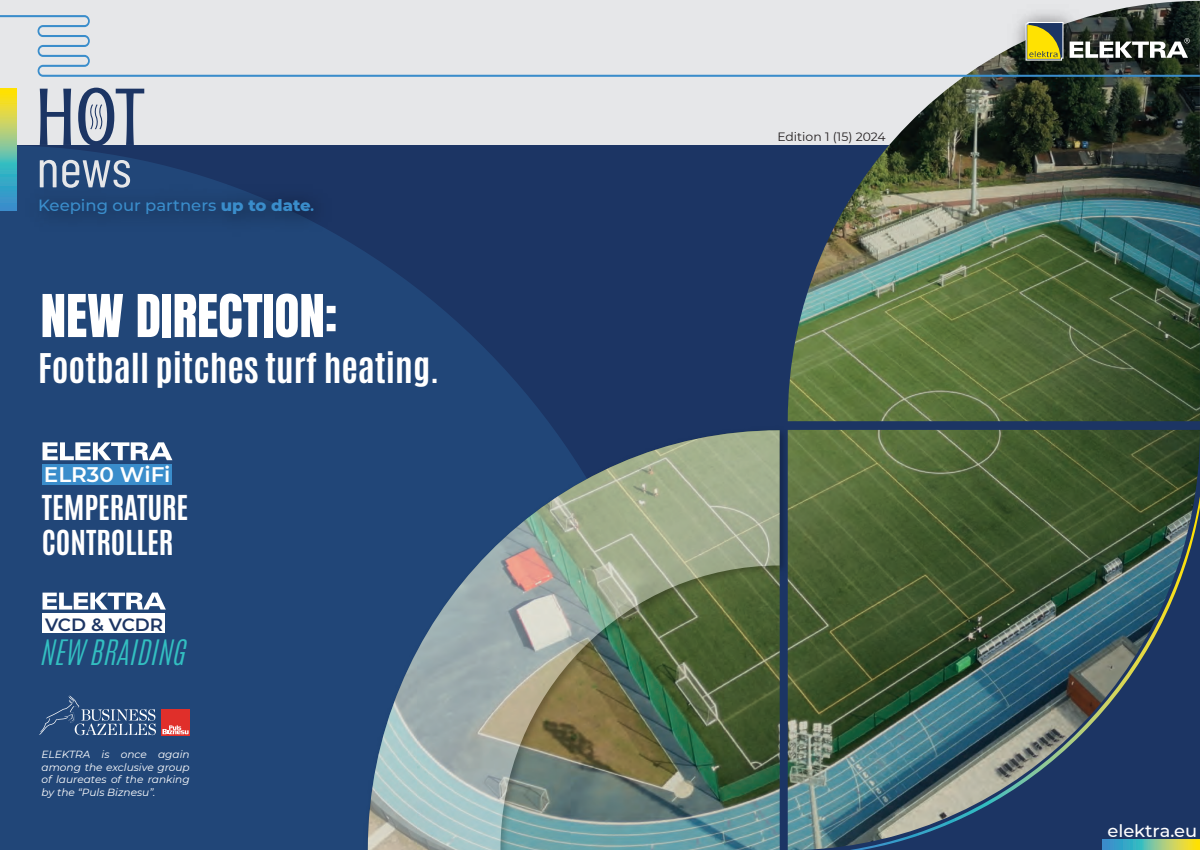
<style>
.page{position:relative;width:1200px;height:850px;background:#1c3564}
.page>*{position:absolute;margin:0;border:0;box-sizing:border-box;transform-origin:0 0}
.t1{font:50.1px "Anton";color:#fff}
.t2{font:34.8px "Antonio";color:#fff}
.t3{font:italic 300 29.8px "Antonio Antonio";color:#33bfc1}
.t4{font:29.2px/35.1px "Antonio";color:#fff}
.t5{font:600 21.1px "Montserrat";color:#fff}
.t6{font:600 17.7px "Montserrat";color:#1c3564}
.t7{font:500 17.4px "Montserrat";color:#fff}
.t8{font:500 16.1px "Montserrat";color:#3a8dcb}
.t9{font:12.1px "Montserrat";color:#231f20}
.t10{font:italic 10.4px/12.4px "Montserrat";color:#fff;text-align:justify}
.s1{font-weight:800}
.s2{font-weight:600;font-style:italic}
</style>
<div class="page">
<svg style="left:0;top:146px;width:550px;height:704px;fill:#214678"></svg>
<div style="left:0;top:0;width:1200px;height:145px;background:#e6e7e9"></div>
<img style="left:788px;top:77px;width:412px;height:344px">
<img style="left:792px;top:430px;width:408px;height:420px">
<img style="left:850px;top:496px;width:350px;height:354px">
<img style="left:362px;top:424px;width:430px;height:426px">
<img style="left:368px;top:430px;width:412px;height:420px">
<svg style="left:1103px;top:840px;width:97px;height:10px"></svg>
<svg style="left:0;top:88px;width:17px;height:123px;background:#89c188"></svg>
<svg style="left:40px;top:160px;width:90px;height:14px"></svg>
<svg style="left:40px;top:89px;width:31px;height:56px"></svg>
<svg style="left:78px;top:88px;width:66px;height:57px"></svg>
<img style="left:1003px;top:0;width:197px;height:89px">
<svg style="left:0;top:15px;width:1200px;height:62px"></svg>
<img style="left:15px;top:174px;width:328px;height:70px">
<div style="left:42px;top:465px;width:130px;height:20px;background:#3a8dcb"></div>
<svg style="left:43px;top:442px;width:129px;height:18px;background:#98a9c0"></svg>
<div style="left:42px;top:614px;width:123px;height:19px;background:#fff"></div>
<svg style="left:43px;top:593px;width:123px;height:17px;background:#96a8bf"></svg>
<div style="left:161px;top:709px;width:29px;height:27px;background:#e02f2a"></div>
<svg style="left:162px;top:725px;width:27px;height:9px"></svg>
<svg style="left:39px;top:695px;width:117px;height:41px;background:#3b5b88"></svg>
<h3 class="t8" style="left:38px;top:194px;width:278px">Keeping our partners <span class="s1">up to date</span><span class="s2">.</span></h3>
<h1 class="t1" style="left:41px;top:290px;width:298px">NEW DIRECTION:</h1>
<h2 class="t2" style="left:38px;top:344px;width:403px">Football pitches turf heating.</h2>
<h3 class="t5" style="left:44px;top:460px;width:128px">ELR30 WiFi</h3>
<h3 class="t4" style="left:42px;top:491px;width:148px">TEMPERATURE<br>CONTROLLER</h3>
<h3 class="t6" style="left:45px;top:612px;width:120px">VCD &amp; VCDR</h3>
<h3 class="t3" style="left:39px;top:631px;width:147px">NEW BRAIDING</h3>
<p class="t10" style="left:42px;top:748px;width:150px">ELEKTRA is once again among the exclusive group of laureates of the ranking by the “Puls Biznesu”.</p>
<p class="t9" style="left:777px;top:129px;width:110px">Edition 1 (15) 2024</p>
<h3 class="t7" style="left:1107px;top:818px;width:91px">elektra.eu</h3>
</div>
